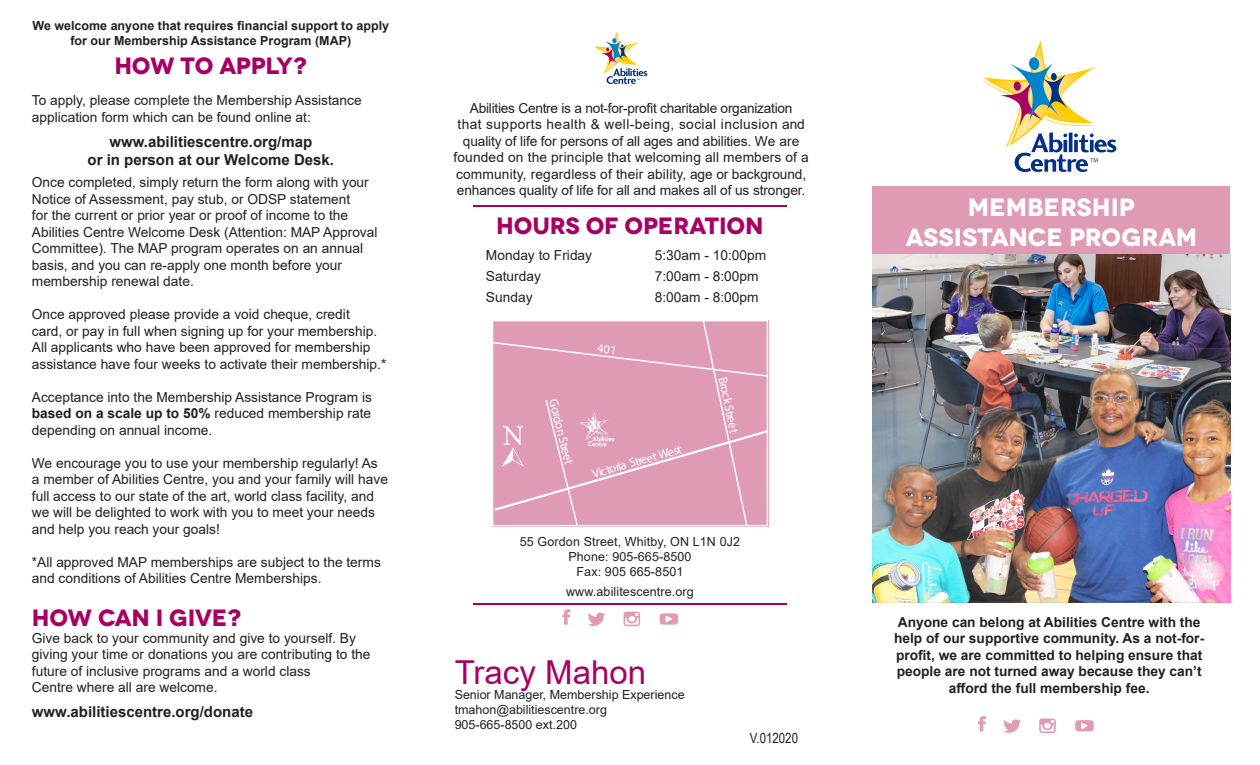
<style>
.page{position:relative;width:1260px;height:765px;background:#fff}
.page>*{position:absolute;margin:0;border:0;box-sizing:border-box;transform-origin:0 0}
.Paragraph_Style_big{font:33px "Arial";color:#a70063}
.purple{font:700 25px/30px "Novecentowide";color:#fff;text-align:center}
.purple-2{font:700 23.5px "Novecentowide";letter-spacing:-.01em;color:#a70063}
.Paragraph_Style_big-2{font:700 23.5px "Novecentowide";letter-spacing:-.01em;color:#a70063}
.Paragraph_Style_big-3{font:700 15px/18px "Arial";color:#231f20;text-align:center}
.t1{font:14px "Arial Narrow";color:#231f20}
.Paragraph_Style_big-4{font:13.75px/16.5px "Arial";color:#231f20}
.Paragraph_Style_2{font:13.75px/16.5px "Arial";letter-spacing:-.01em;color:#231f20;text-align:center}
.t2{font:700 13.75px/16.5px "Arial";color:#231f20;text-align:center}
.purple-3{font:13.75px "Arial";color:#231f20}
.Paragraph_Style_big-5{font:700 12.5px/15px "Arial";color:#231f20;text-align:center}
.Paragraph_Style_2-2{font:12.5px "Arial";letter-spacing:.01em;color:#231f20}
.Paragraph_Style_big-6{font:12.5px "Arial";color:#231f20}
.t3{font:12.5px "Champagne&Limousines";color:#fff}
.s1{font-weight:700}
</style>
<div class="page">
<svg style="left:982px;top:40px;width:134px;height:132px"></svg>
<div style="left:873px;top:187px;width:357px;height:68px;background:#df9bb6"></div>
<img style="left:873px;top:255px;width:357px;height:348px">
<svg style="left:1075px;top:720px;width:19px;height:11px"></svg>
<svg style="left:1039px;top:718px;width:17px;height:15px"></svg>
<svg style="left:1003px;top:719px;width:18px;height:14px"></svg>
<svg style="left:978px;top:716px;width:8px;height:15px"></svg>
<svg style="left:593px;top:31px;width:54px;height:53px"></svg>
<hr style="left:473px;top:206px;width:314px;height:1px;background:#a70063">
<hr style="left:473px;top:603px;width:314px;height:1px;background:#a70063">
<svg style="left:660px;top:613px;width:18px;height:12px"></svg>
<svg style="left:624px;top:612px;width:16px;height:14px"></svg>
<svg style="left:588px;top:613px;width:18px;height:13px"></svg>
<svg style="left:562px;top:609px;width:8px;height:16px"></svg>
<svg style="left:493px;top:321px;width:274px;height:204px;background:#e09eb8"></svg>
<p class="Paragraph_Style_big-5" style="left:32px;top:19px;width:358px">We welcome anyone that requires financial support to apply for our Membership Assistance Program (MAP)</p>
<p class="purple-2" style="left:114px;top:51px;width:194px">HOW TO APPLY?</p>
<p class="Paragraph_Style_big-4" style="left:32px;top:92px;width:331px">To apply, please complete the Membership Assistance application form which can be found online at:</p>
<p class="Paragraph_Style_big-3" style="left:88px;top:132px;width:248px">www.abilitiescentre.org/map<br>or in person at our Welcome Desk.</p>
<p class="Paragraph_Style_big-4" style="left:32px;top:174px;width:347px">Once completed, simply return the form along with your Notice of Assessment, pay stub, or ODSP statement<br>for the current or prior year or proof of income to the Abilities Centre Welcome Desk (Attention: MAP Approval Committee). The MAP program operates on an annual basis, and you can re-apply one month before your membership renewal date.</p>
<p class="Paragraph_Style_big-4" style="left:32px;top:306px;width:356px">Once approved please provide a void cheque, credit<br>card, or pay in full when signing up for your membership.<br>All applicants who have been approved for membership assistance have four weeks to activate their membership.*</p>
<p class="Paragraph_Style_big-4" style="left:32px;top:388px;width:342px;text-align:justify">Acceptance into the Membership Assistance Program is <span class="s1">based on a scale up to 50%</span> reduced membership rate depending on annual income.</p>
<p class="Paragraph_Style_big-4" style="left:32px;top:454px;width:358px">We encourage you to use your membership regularly! As a member of Abilities Centre, you and your family will have full access to our state of the art, world class facility, and we will be delighted to work with you to meet your needs and help you reach your goals!</p>
<p class="Paragraph_Style_big-4" style="left:32px;top:553px;width:350px">*All approved MAP memberships are subject to the terms and conditions of Abilities Centre Memberships.</p>
<p class="Paragraph_Style_big-2" style="left:32px;top:603px;width:211px">HOW CAN I GIVE?</p>
<p class="Paragraph_Style_big-4" style="left:32px;top:630px;width:340px">Give back to your community and give to yourself. By giving your time or donations you are contributing to the future of inclusive programs and a world class<br>Centre where all are welcome.</p>
<p class="Paragraph_Style_big-3" style="left:32px;top:703px;width:223px">www.abilitiescentre.org/donate</p>
<p class="Paragraph_Style_2" style="left:454px;top:100px;width:357px">Abilities Centre is a not-for-profit charitable organization<br>that supports health &amp; well-being, social inclusion and quality of life for persons of all ages and abilities. We are founded on the principle that welcoming all members of a community, regardless of their ability, age or background, enhances quality of life for all and makes all of us stronger.</p>
<p class="purple-2" style="left:496px;top:211px;width:269px">HOURS OF OPERATION</p>
<p class="purple-3" style="left:486px;top:245px;width:108px">Monday to Friday</p>
<p class="purple-3" style="left:655px;top:245px;width:113px">5:30am - 10:00pm</p>
<p class="purple-3" style="left:486px;top:267px;width:57px">Saturday</p>
<p class="purple-3" style="left:655px;top:267px;width:105px">7:00am - 8:00pm</p>
<p class="purple-3" style="left:486px;top:288px;width:48px">Sunday</p>
<p class="purple-3" style="left:655px;top:288px;width:105px">8:00am - 8:00pm</p>
<p class="t3" style="left:561px;top:397px;width:69px;rotate:76deg">GordonStreet</p>
<p class="t3" style="left:591px;top:467px;width:94px;rotate:-16deg">Victoria Street West</p>
<p class="t3" style="left:730px;top:376px;width:58px;rotate:78deg">Brock Street</p>
<p class="Paragraph_Style_2-2" style="left:520px;top:533px;width:222px">55 Gordon Street, Whitby, ON L1N 0J2</p>
<p class="Paragraph_Style_2-2" style="left:568px;top:548px;width:125px">Phone: 905-665-8500</p>
<p class="Paragraph_Style_2-2" style="left:577px;top:563px;width:108px">Fax: 905 665-8501</p>
<p class="Paragraph_Style_2-2" style="left:566px;top:583px;width:129px">www.abilitescentre.org</p>
<p class="Paragraph_Style_big" style="left:455px;top:649px;width:193px">Tracy Mahon</p>
<p class="Paragraph_Style_big-6" style="left:455px;top:686px;width:231px">Senior Manager, Membership Experience</p>
<p class="Paragraph_Style_big-6" style="left:455px;top:701px;width:154px">tmahon@abilitiescentre.org</p>
<p class="Paragraph_Style_big-6" style="left:455px;top:716px;width:124px">905-665-8500 ext.200</p>
<p class="t1" style="left:750px;top:728px;width:50px">V.012020</p>
<p class="purple" style="left:906px;top:193px;width:293px">MEMBERSHIP<br>ASSISTANCE PROGRAM</p>
<p class="t2" style="left:894px;top:614px;width:312px">Anyone can belong at Abilities Centre with the help of our supportive community. As a not-for&shy;profit, we are committed to helping ensure that people are not turned away because they can’t afford the full membership fee.</p>
</div>
